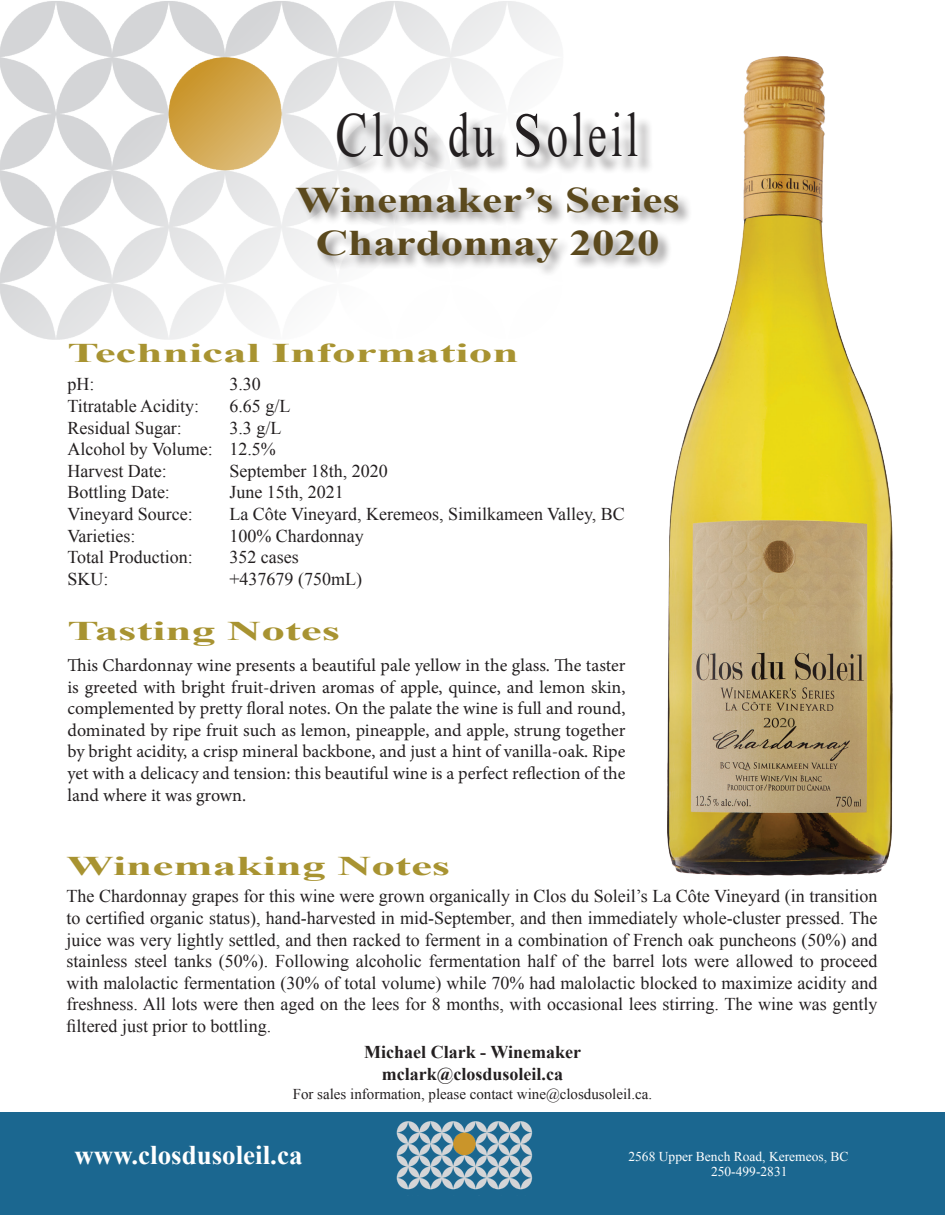
<style>
.page{position:relative;width:945px;height:1215px;background:#fff}
.page>*{position:absolute;margin:0;border:0;box-sizing:border-box;transform-origin:0 0}
.t1{font:62.25px "Times New Roman";letter-spacing:.09em;color:#231f20;scale:.78 1}
.t2{font:700 36px/43.2px "Times New Roman";color:#5b491d;text-align:center;scale:1.25 1}
.t3{font:700 27px "Times New Roman";color:#a89331;scale:1.75 1}
.t4{font:700 27px "Times New Roman";color:#fff}
.t5{font:18px/21.6px "Times New Roman";color:#231f20}
.t6{font:18px/21.6px "Minion Pro";color:#231f20;text-align:justify}
.t7{font:700 18px/21.6px "Times New Roman";color:#231f20;text-align:center}
.t8{font:15px "Times New Roman";color:#231f20}
.t9{font:13.5px/15.3px "Times New Roman";color:#fff}
</style>
<div class="page">
<img style="left:0;top:1px;width:557px;height:339px">
<div style="left:295px;top:185px;width:398px;height:92px;background:#231f20;opacity:.5"></div>
<div style="left:339px;top:116px;width:316px;height:59px;background:#231f20;opacity:.49"></div>
<div style="left:0;top:1112px;width:945px;height:103px;background:#1b6790"></div>
<img style="left:396px;top:1121px;width:137px;height:69px">
<img style="left:667px;top:56px;width:225px;height:819px">
<h1 class="t1" style="left:335px;top:93px;width:390px">Clos du Soleil</h1>
<h2 class="t2" style="left:295px;top:177px;width:309px">Winemaker’s Series<br>Chardonnay 2020</h2>
<h3 class="t3" style="left:68px;top:334px;width:259px">Technical Information</h3>
<p class="t5" style="left:67px;top:373px;width:28px">pH:</p>
<p class="t5" style="left:229px;top:373px;width:33px">3.30</p>
<p class="t5" style="left:67px;top:395px;width:133px">Titratable Acidity:</p>
<p class="t5" style="left:229px;top:395px;width:63px">6.65 g/L</p>
<p class="t5" style="left:67px;top:417px;width:116px">Residual Sugar:</p>
<p class="t5" style="left:67px;top:417px;width:216px;text-indent:162px">3.3 g/L<br>Alcohol by Volume: 12.5%<br>Harvest Date:</p>
<p class="t5" style="left:229px;top:460px;width:160px">September 18th, 2020</p>
<p class="t5" style="left:67px;top:481px;width:104px">Bottling Date:</p>
<p class="t5" style="left:229px;top:481px;width:116px">June 15th, 2021</p>
<p class="t5" style="left:67px;top:503px;width:127px">Vineyard Source:</p>
<p class="t5" style="left:229px;top:503px;width:397px">La Côte Vineyard, Keremeos, Similkameen Valley, BC</p>
<p class="t5" style="left:67px;top:525px;width:69px">Varieties:</p>
<p class="t5" style="left:229px;top:525px;width:136px">100% Chardonnay</p>
<p class="t5" style="left:67px;top:546px;width:127px">Total Production:</p>
<p class="t5" style="left:229px;top:546px;width:71px">352 cases</p>
<p class="t5" style="left:67px;top:568px;width:43px">SKU:</p>
<p class="t5" style="left:229px;top:568px;width:134px">+437679 (750mL)</p>
<h3 class="t3" style="left:68px;top:612px;width:157px">Tasting Notes</h3>
<p class="t6" style="left:68px;top:655px;width:560px">This Chardonnay wine presents a beautiful pale yellow in the glass. The taster is greeted with bright fruit-driven aromas of apple, quince, and lemon skin, complemented by pretty floral notes. On the palate the wine is full and round, dominated by ripe fruit such as lemon, pineapple, and apple, strung together by bright acidity, a crisp mineral backbone, and just a hint of vanilla-oak. Ripe yet with a delicacy and tension: this beautiful wine is a perfect reflection of the land where it was grown.</p>
<h3 class="t3" style="left:67px;top:847px;width:221px">Winemaking Notes</h3>
<p class="t5" style="left:67px;top:885px;width:812px;text-align:justify">The Chardonnay grapes for this wine were grown organically in Clos du Soleil’s La Côte Vineyard (in transition to certified organic status), hand-harvested in mid-September, and then immediately whole-cluster pressed. The juice was very lightly settled, and then racked to ferment in a combination of French oak puncheons (50%) and stainless steel tanks (50%). Following alcoholic fermentation half of the barrel lots were allowed to proceed with malolactic fermentation (30% of total volume) while 70% had malolactic blocked to maximize acidity and freshness. All lots were then aged on the lees for 8 months, with occasional lees stirring. The wine was gently filtered just prior to bottling.</p>
<p class="t7" style="left:364px;top:1041px;width:218px">Michael Clark - Winemaker mclark@closdusoleil.ca</p>
<p class="t8" style="left:293px;top:1084px;width:361px">For sales information, please contact wine@closdusoleil.ca.</p>
<h3 class="t4" style="left:74px;top:1136px;width:230px">www.closdusoleil.ca</h3>
<p class="t9" style="left:711px;top:1149px;width:139px;text-indent:-83px">2568 Upper Bench Road, Keremeos, BC<br>250-499-2831</p>
</div>
